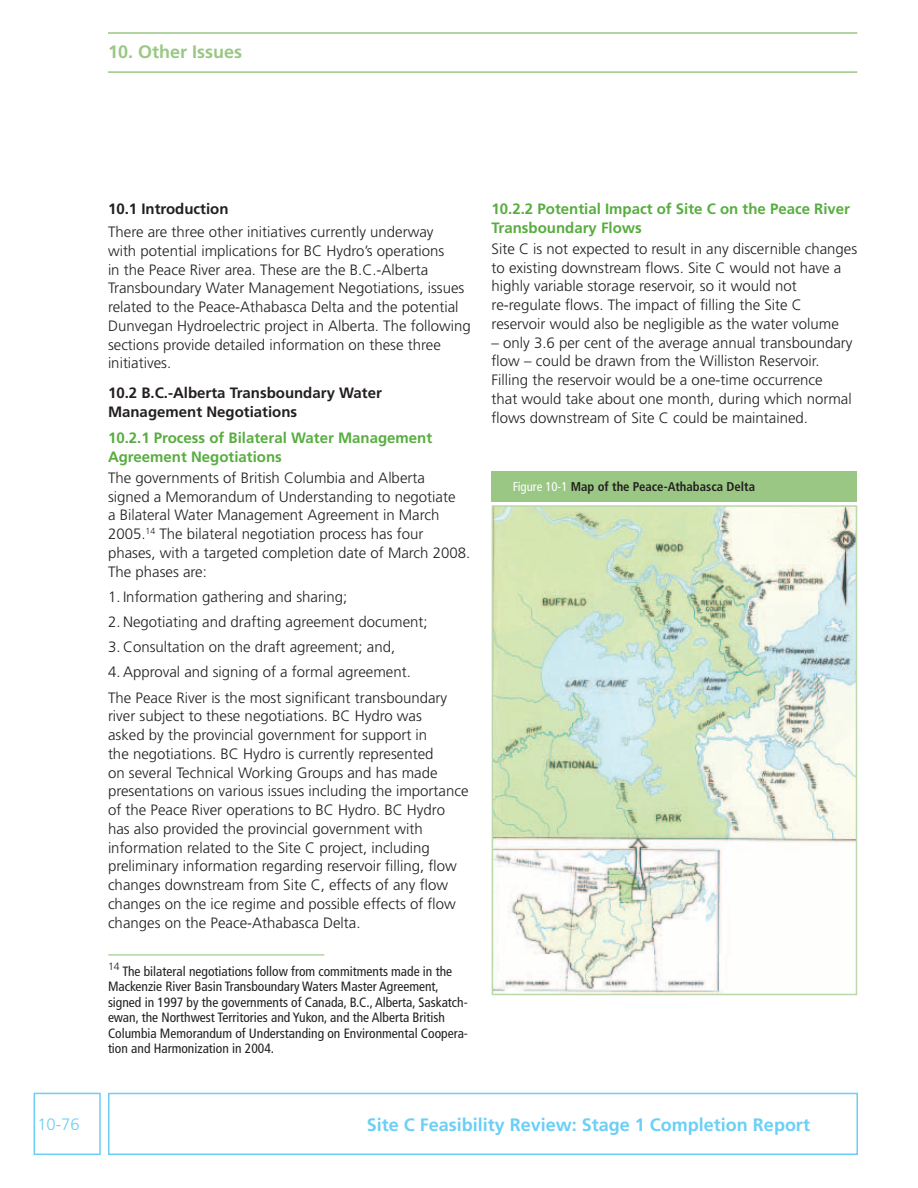
<style>
.page{position:relative;width:918px;height:1188px;background:#fff}
.page>*{position:absolute;margin:0;border:0;box-sizing:border-box;transform-origin:0 0}
.t1{font:700 18px "Frutiger";color:#6bcff6}
.t2{font:700 18px "Frutiger";color:#9ac784}
.t3{font:300 16.5px "Frutiger";color:#6bcff6}
.t4{font:300 15px/18.8px "Frutiger";color:#231f20}
.t5{font:700 15px/18.8px "Frutiger";color:#58ad40}
.t6{font:700 15px/18.8px "Frutiger";color:#231f20}
.t7{font:condensed 13.5px/15.5px "Frutiger";color:#231f20}
.t8{font:700 condensed 12.75px "Frutiger";color:#231f20}
.s1{font-weight:400;color:#fff}
</style>
<div class="page">
<div style="left:34px;top:1093px;width:67px;height:62px;border:2px solid #6bcff6"></div>
<div style="left:108px;top:1093px;width:750px;height:62px;border:2px solid #6bcff6"></div>
<hr style="left:108px;top:32px;width:749px;height:2px;background:#9ac784">
<hr style="left:108px;top:71px;width:749px;height:2px;background:#9ac784">
<svg style="left:108px;top:71px;width:137px;height:2px"></svg>
<hr style="left:108px;top:954px;width:216px;height:1px;background:#9ac784">
<div style="left:492px;top:471px;width:365px;height:31px;background:#9ac784"></div>
<img style="left:495px;top:508px;width:359px;height:484px">
<div style="left:492px;top:505px;width:365px;height:490px;border:2px solid #bad8a9"></div>
<p class="t2" style="left:108px;top:42px;width:136px">10. Other Issues</p>
<p class="t3" style="left:37px;top:1115px;width:44px">10-76</p>
<p class="t6" style="left:108px;top:199px;width:122px">10.1 Introduction</p>
<p class="t4" style="left:108px;top:223px;width:364px">There are three other initiatives currently underway<br>with potential implications for BC Hydro’s operations<br>in the Peace River area. These are the B.C.-Alberta Transboundary Water Management Negotiations, issues related to the Peace-Athabasca Delta and the potential Dunvegan Hydroelectric project in Alberta. The following sections provide detailed information on these three initiatives.</p>
<p class="t6" style="left:108px;top:383px;width:275px">10.2 B.C.-Alberta Transboundary Water<br>Management Negotiations</p>
<p class="t5" style="left:108px;top:428px;width:326px">10.2.1 Process of Bilateral Water Management<br>Agreement Negotiations</p>
<p class="t4" style="left:108px;top:468px;width:364px">The governments of British Columbia and Alberta signed a Memorandum of Understanding to negotiate<br>a Bilateral Water Management Agreement in March 2005.<sup>14</sup> The bilateral negotiation process has four phases, with a targeted completion date of March 2008.<br>The phases are:</p>
<p class="t4" style="left:108px;top:587px;width:241px">1. Information gathering and sharing;</p>
<p class="t4" style="left:108px;top:612px;width:321px">2. Negotiating and drafting agreement document;</p>
<p class="t4" style="left:108px;top:638px;width:289px">3. Consultation on the draft agreement; and,</p>
<p class="t4" style="left:108px;top:660px;width:341px;line-height:25.2px">4. Approval and signing of a formal agreement.<br>The Peace River is the most significant transboundary</p>
<p class="t4" style="left:108px;top:707px;width:362px">river subject to these negotiations. BC Hydro was<br>asked by the provincial government for support in<br>the negotiations. BC Hydro is currently represented<br>on several Technical Working Groups and has made presentations on various issues including the importance of the Peace River operations to BC Hydro. BC Hydro has also provided the provincial government with information related to the Site C project, including preliminary information regarding reservoir filling, flow changes downstream from Site C, effects of any flow changes on the ice regime and possible effects of flow changes on the Peace-Athabasca Delta.</p>
<p class="t7" style="left:108px;top:963px;width:361px"><sup>14</sup> The bilateral negotiations follow from commitments made in the Mackenzie River Basin Transboundary Waters Master Agreement, signed in 1997 by the governments of Canada, B.C., Alberta, Saskatch&shy;ewan, the Northwest Territories and Yukon, and the Alberta British Columbia Memorandum of Understanding on Environmental Coopera&shy;tion and Harmonization in 2004.</p>
<p class="t5" style="left:492px;top:199px;width:360px">10.2.2 Potential Impact of Site C on the Peace River<br>Transboundary Flows</p>
<p class="t4" style="left:492px;top:239px;width:367px">Site C is not expected to result in any discernible changes to existing downstream flows. Site C would not have a highly variable storage reservoir, so it would not re-regulate flows. The impact of filling the Site C reservoir would also be negligible as the water volume</p>
<p class="t4" style="left:492px;top:333px;width:362px">– only 3.6 per cent of the average annual transboundary flow – could be drawn from the Williston Reservoir.<br>Filling the reservoir would be a one-time occurrence<br>that would take about one month, during which normal flows downstream of Site C could be maintained.</p>
<p class="t8" style="left:513px;top:479px;width:244px"><span class="s1">Figure 10-1</span> Map of the Peace-Athabasca Delta</p>
<p class="t1" style="left:367px;top:1114px;width:445px">Site C Feasibility Review: Stage 1 Completion Report</p>
</div>
